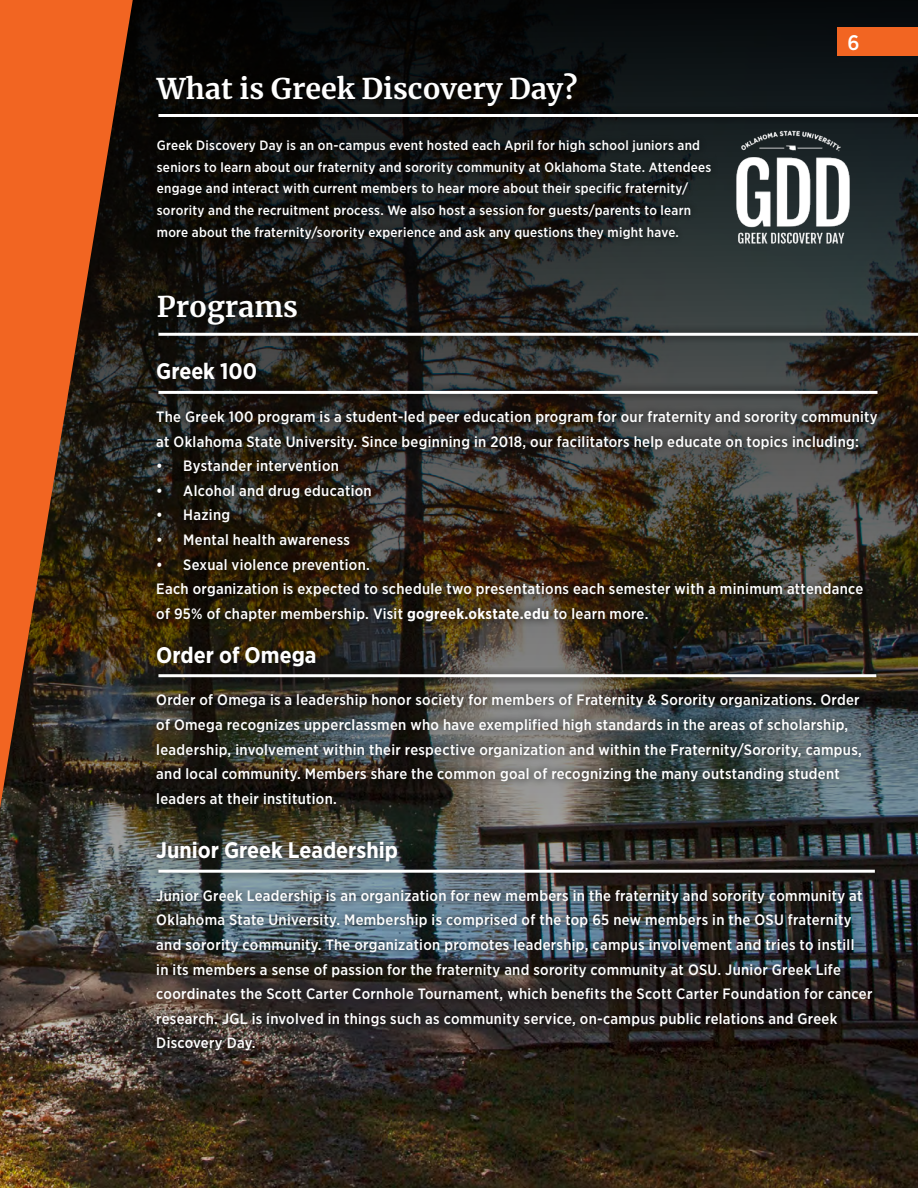
<style>
.page{position:relative;width:918px;height:1188px;background:#fff}
.page>*{position:absolute;margin:0;border:0;box-sizing:border-box;transform-origin:0 0}
.t1{font:700 28.5px "Merriweather";color:#fff}
.t2{font:700 22.5px "Gotham Narrow";color:#fff}
.t3{font:500 21px "Gotham Narrow";color:#fff}
.t4{font:500 15px/24.6px "Gotham Narrow";letter-spacing:.02em;color:#fff}
.t5{font:500 13.5px/21.6px "Gotham Narrow";letter-spacing:.02em;color:#fff}
.s1{font-weight:700}
</style>
<div class="page">
<img style="left:0;top:0;width:918px;height:1188px">
<svg style="left:0;top:0;width:133px;height:808px;background:#8c431c"></svg>
<div style="left:149px;top:65px;width:570px;height:182px;background:#000;opacity:.75"></div>
<div style="left:150px;top:288px;width:155px;height:45px;background:#000;opacity:.75"></div>
<div style="left:838px;top:28px;width:80px;height:28px;background:#f26522"></div>
<div style="left:149px;top:834px;width:731px;height:225px;background:#000;opacity:.75"></div>
<div style="left:150px;top:862px;width:733px;height:19px;background:#000;opacity:.75"></div>
<hr style="left:158px;top:870px;width:717px;height:3px;background:#fff">
<div style="left:149px;top:638px;width:720px;height:174px;background:#000;opacity:.75"></div>
<div style="left:150px;top:666px;width:735px;height:20px;background:#000;opacity:.75"></div>
<hr style="left:158px;top:674px;width:718px;height:3px;background:#fff">
<div style="left:149px;top:356px;width:736px;height:273px;background:#000;opacity:.75"></div>
<div style="left:150px;top:383px;width:735px;height:19px;background:#000;opacity:.75"></div>
<hr style="left:158px;top:391px;width:720px;height:3px;background:#fff">
<div style="left:150px;top:106px;width:768px;height:19px;background:#000;opacity:.75"></div>
<hr style="left:158px;top:114px;width:760px;height:3px;background:#fff">
<div style="left:150px;top:325px;width:768px;height:19px;background:#000;opacity:.75"></div>
<hr style="left:158px;top:333px;width:760px;height:3px;background:#fff">
<img style="left:727px;top:121px;width:133px;height:133px">
<h1 class="t1" style="left:157px;top:69px;width:422px">What is Greek Discovery Day?</h1>
<p class="t5" style="left:157px;top:135px;width:556px">Greek Discovery Day is an on-campus event hosted each April for high school juniors and seniors to learn about our fraternity and sorority community at Oklahoma State. Attendees engage and interact with current members to hear more about their specific fraternity/ sorority and the recruitment process. We also host a session for guests/parents to learn more about the fraternity/sorority experience and ask any questions they might have.</p>
<h1 class="t1" style="left:157px;top:287px;width:143px">Programs</h1>
<h3 class="t3" style="left:848px;top:29px;width:14px">6</h3>
<h2 class="t2" style="left:156px;top:357px;width:102px">Greek 100</h2>
<p class="t4" style="left:156px;top:404px;width:723px">The Greek 100 program is a student-led peer education program for our fraternity and sorority community at Oklahoma State University. Since beginning in 2018, our facilitators help educate on topics including:</p>
<p class="t4" style="left:156px;top:453px;width:184px">• Bystander intervention</p>
<p class="t4" style="left:156px;top:478px;width:217px">• Alcohol and drug education</p>
<p class="t4" style="left:156px;top:503px;width:75px">• Hazing</p>
<p class="t4" style="left:156px;top:527px;width:195px">• Mental health awareness</p>
<p class="t4" style="left:156px;top:552px;width:709px">• Sexual violence prevention.<br>Each organization is expected to schedule two presentations each semester with a minimum attendance of 95% of chapter membership. Visit <span class="s1">gogreek.okstate.edu</span> to learn more.</p>
<h2 class="t2" style="left:156px;top:640px;width:162px">Order of Omega</h2>
<p class="t4" style="left:156px;top:688px;width:707px">Order of Omega is a leadership honor society for members of Fraternity &amp; Sorority organizations. Order of Omega recognizes upperclassmen who have exemplified high standards in the areas of scholarship, leadership, involvement within their respective organization and within the Fraternity/Sorority, campus, and local community. Members share the common goal of recognizing the many outstanding student leaders at their institution.</p>
<h2 class="t2" style="left:156px;top:836px;width:243px">Junior Greek Leadership</h2>
<p class="t4" style="left:156px;top:883px;width:718px">Junior Greek Leadership is an organization for new members in the fraternity and sorority community at Oklahoma State University. Membership is comprised of the top 65 new members in the OSU fraternity and sorority community. The organization promotes leadership, campus involvement and tries to instill<br>in its members a sense of passion for the fraternity and sorority community at OSU. Junior Greek Life coordinates the Scott Carter Cornhole Tournament, which benefits the Scott Carter Foundation for cancer research. JGL is involved in things such as community service, on-campus public relations and Greek Discovery Day.</p>
</div>
